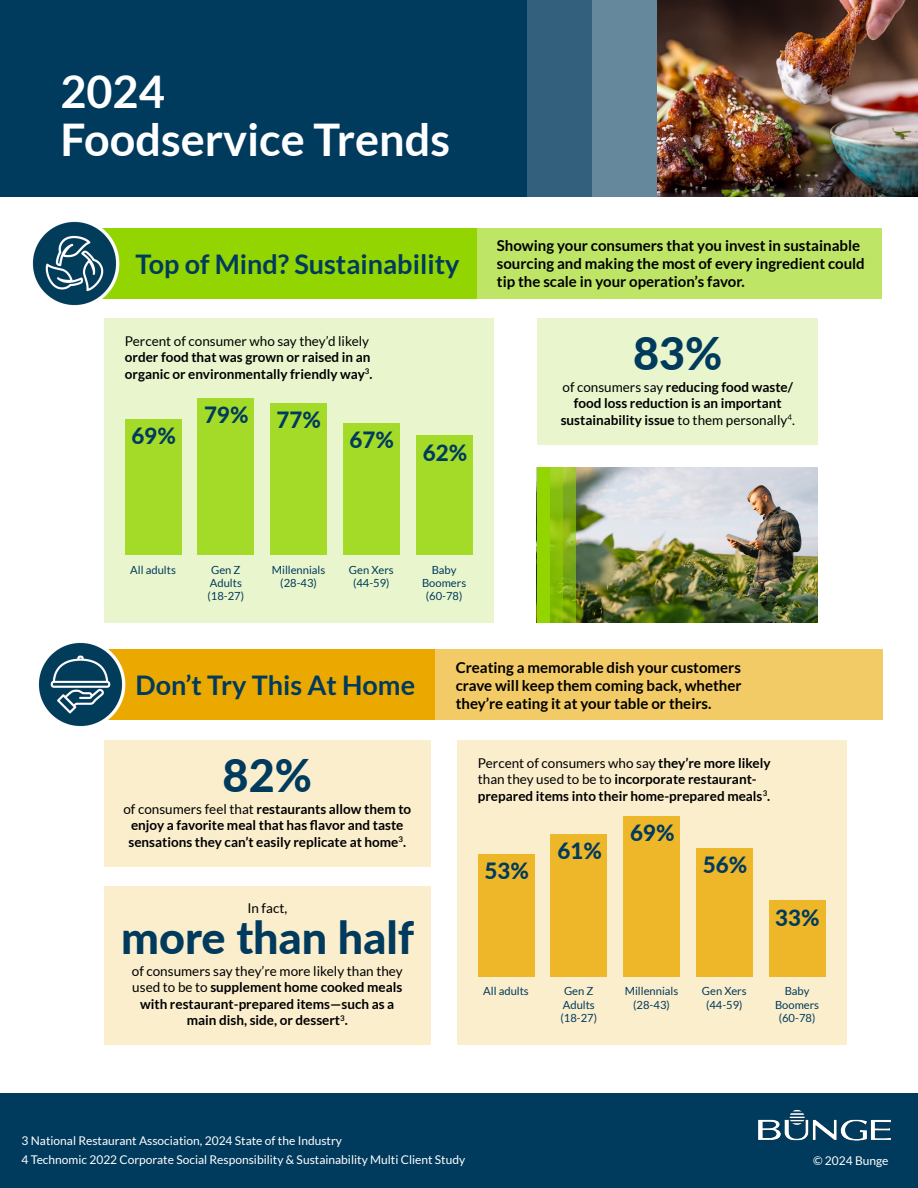
<style>
.page{position:relative;width:918px;height:1188px;background:#fff}
.page>*{position:absolute;margin:0;border:0;box-sizing:border-box;transform-origin:0 0}
.t1{font:700 45px/48px "Lato";color:#fff}
.t2{font:800 45px "Lato";color:#003a5d}
.t3{font:700 27px "Lato";color:#003a5d}
.t4{font:800 22.35px "Lato";color:#003a5d}
.t5{font:700 15px/18px "Lato";color:#000}
.t6{font:700 13.5px/16.5px "Lato";color:#000;text-align:center}
.t7{font:13.5px "Lato";color:#000}
.t8{font:12px/18.8px "Lato";color:#fff}
.t9{font:11.25px/13.5px "Lato";color:#003a5d;text-align:center}
.s1{font-weight:400}
</style>
<div class="page">
<div style="left:435px;top:649px;width:447px;height:71px;background:#f3cb66"></div>
<div style="left:476px;top:228px;width:406px;height:70px;background:#bee566"></div>
<div style="left:0;top:1094px;width:918px;height:94px;background:#003a5d"></div>
<img style="left:740px;top:1093px;width:170px;height:48px">
<div style="left:538px;top:318px;width:280px;height:127px;background:#e9f6cd"></div>
<div style="left:82px;top:228px;width:394px;height:70px;background:#93d500"></div>
<div style="left:104px;top:318px;width:390px;height:305px;background:#e9f6cd"></div>
<div style="left:125px;top:419px;width:56px;height:136px;background:#a4db29"></div>
<div style="left:198px;top:398px;width:56px;height:157px;background:#a4db29"></div>
<div style="left:270px;top:403px;width:57px;height:152px;background:#a4db29"></div>
<div style="left:343px;top:423px;width:57px;height:132px;background:#a4db29"></div>
<div style="left:416px;top:435px;width:56px;height:120px;background:#a4db29"></div>
<img style="left:576px;top:467px;width:242px;height:156px">
<div style="left:537px;top:467px;width:13px;height:156px;background:#93d500"></div>
<svg style="left:550px;top:467px;width:13px;height:156px;background:#8ac00b"></svg>
<svg style="left:563px;top:467px;width:13px;height:156px;background:#82ad19"></svg>
<div style="left:81px;top:649px;width:354px;height:71px;background:#eba900"></div>
<div style="left:104px;top:740px;width:326px;height:127px;background:#fbeecd"></div>
<div style="left:104px;top:887px;width:326px;height:158px;background:#fbeecd"></div>
<div style="left:457px;top:740px;width:390px;height:305px;background:#fbeecd"></div>
<div style="left:478px;top:854px;width:56px;height:123px;background:#eeb629"></div>
<div style="left:551px;top:834px;width:56px;height:143px;background:#eeb629"></div>
<div style="left:623px;top:816px;width:57px;height:161px;background:#eeb629"></div>
<div style="left:696px;top:848px;width:57px;height:129px;background:#eeb629"></div>
<div style="left:769px;top:901px;width:56px;height:76px;background:#eeb629"></div>
<div style="left:0;top:0;width:526px;height:197px;background:#003a5d"></div>
<div style="left:526px;top:0;width:66px;height:197px;background:#33617d"></div>
<div style="left:592px;top:0;width:66px;height:197px;background:#66889d"></div>
<img style="left:658px;top:0;width:260px;height:197px">
<img style="left:38px;top:642px;width:88px;height:85px">
<img style="left:32px;top:221px;width:92px;height:85px">
<h1 class="t1" style="left:60px;top:66px;width:391px">2024<br>Foodservice Trends</h1>
<h2 class="t3" style="left:136px;top:249px;width:325px">Top of Mind? Sustainability</h2>
<p class="t7" style="left:125px;top:333px;width:246px">Percent of consumer who say they’d likely</p>
<p class="t6" style="left:125px;top:349px;width:249px;text-align:left">order food that was grown or raised in an organic or environmentally friendly way<sup>3</sup>.</p>
<h3 class="t4" style="left:131px;top:420px;width:46px">69%</h3>
<h3 class="t4" style="left:204px;top:399px;width:46px">79%</h3>
<h3 class="t4" style="left:277px;top:403px;width:46px">77%</h3>
<h3 class="t4" style="left:350px;top:424px;width:46px">67%</h3>
<h3 class="t4" style="left:423px;top:436px;width:46px">62%</h3>
<p class="t5" style="left:497px;top:237px;width:369px">Showing your consumers that you invest in sustainable sourcing and making the most of every ingredient could tip the scale in your operation’s favor.</p>
<h1 class="t2" style="left:633px;top:321px;width:91px">83%</h1>
<p class="t6" style="left:561px;top:379px;width:236px"><span class="s1">of consumers say</span> reducing food waste/ food loss reduction is an important sustainability issue <span class="s1">to them personally</span><sup>4</sup><span class="s1">.</span></p>
<p class="t9" style="left:130px;top:563px;width:47px">All adults</p>
<p class="t9" style="left:208px;top:563px;width:38px">Gen Z<br>Adults (18-27)</p>
<p class="t9" style="left:272px;top:563px;width:55px">Millennials (28-43)</p>
<p class="t9" style="left:349px;top:563px;width:46px">Gen Xers (44-59)</p>
<p class="t9" style="left:422px;top:563px;width:46px">Baby<br>Boomers (60-78)</p>
<h2 class="t3" style="left:136px;top:670px;width:281px">Don’t Try This At Home</h2>
<h1 class="t2" style="left:223px;top:742px;width:91px">82%</h1>
<p class="t6" style="left:123px;top:801px;width:289px"><span class="s1">of consumers feel that</span> restaurants allow them to enjoy a favorite meal that has flavor and taste sensations they can’t easily replicate at home<sup>3</sup>.</p>
<p class="t7" style="left:247px;top:901px;width:41px">In fact,</p>
<h1 class="t2" style="left:121px;top:904px;width:294px">more than half</h1>
<p class="t6" style="left:132px;top:962px;width:272px"><span class="s1">of consumers say they’re more likely than they used to be to</span> supplement home cooked meals with restaurant-prepared items—such as a main dish, side, or dessert<sup>3</sup>.</p>
<p class="t5" style="left:456px;top:658px;width:287px;text-align:justify">Creating a memorable dish your customers crave will keep them coming back, whether they’re eating it at your table or theirs.</p>
<p class="t6" style="left:478px;top:754px;width:294px;text-align:left"><span class="s1">Percent of consumers who say</span> they’re more likely <span class="s1">than they used to be to</span> incorporate restaurant&shy;prepared items into their home-prepared meals<sup>3</sup>.</p>
<h3 class="t4" style="left:484px;top:854px;width:46px">53%</h3>
<h3 class="t4" style="left:557px;top:835px;width:46px">61%</h3>
<h3 class="t4" style="left:630px;top:816px;width:46px">69%</h3>
<h3 class="t4" style="left:703px;top:848px;width:46px">56%</h3>
<h3 class="t4" style="left:775px;top:901px;width:46px">33%</h3>
<p class="t9" style="left:483px;top:985px;width:47px">All adults</p>
<p class="t9" style="left:561px;top:985px;width:38px">Gen Z<br>Adults (18-27)</p>
<p class="t9" style="left:625px;top:985px;width:55px">Millennials (28-43)</p>
<p class="t9" style="left:702px;top:985px;width:46px">Gen Xers (44-59)</p>
<p class="t9" style="left:775px;top:985px;width:46px">Baby<br>Boomers (60-78)</p>
<p class="t8" style="left:22px;top:1131px;width:445px">3 National Restaurant Association, 2024 State of the Industry<br>4 Technomic 2022 Corporate Social Responsibility &amp; Sustainability Multi Client Study</p>
<p class="t8" style="left:813px;top:1151px;width:77px">© 2024 Bunge</p>
</div>
